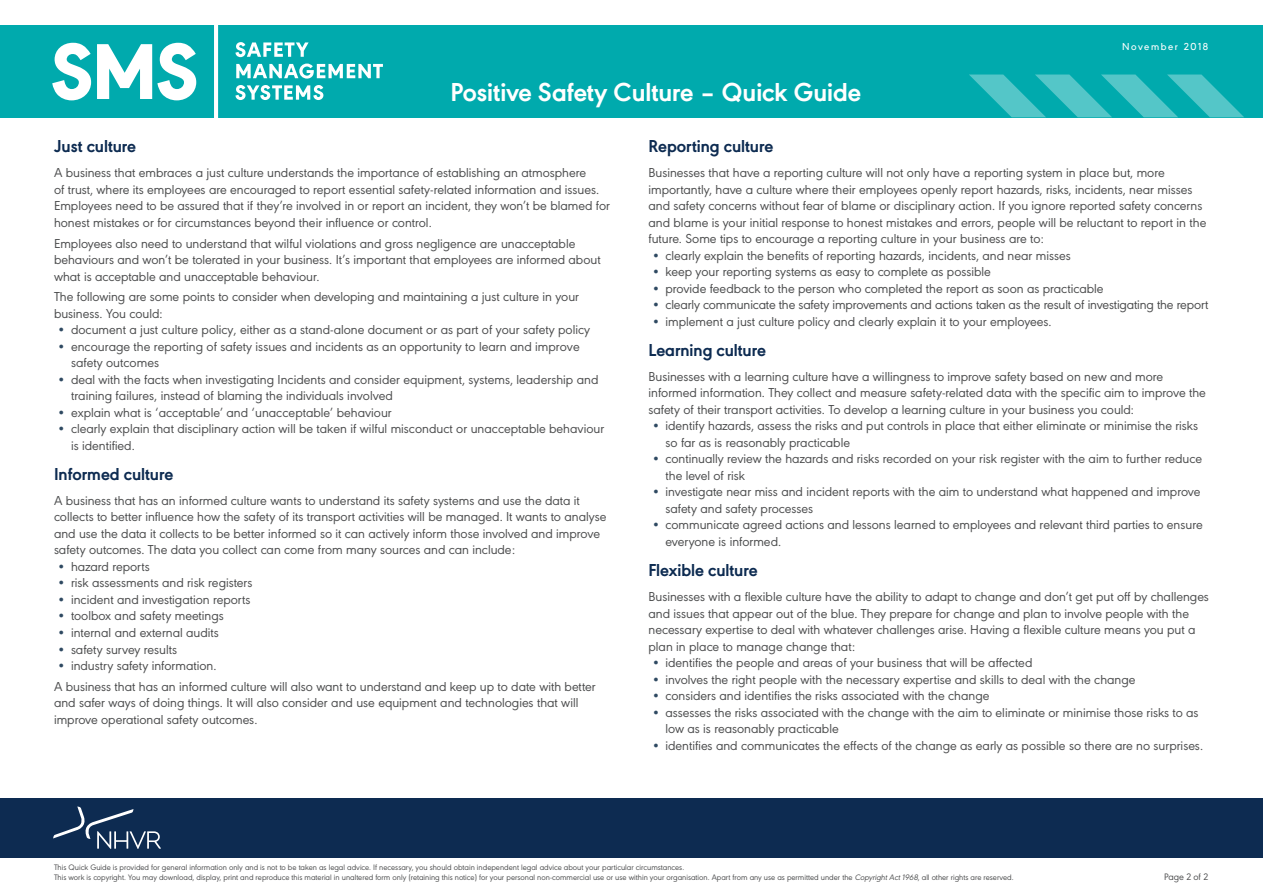
<style>
.page{position:relative;width:1263px;height:893px;background:#fff}
.page>*{position:absolute;margin:0;border:0;box-sizing:border-box;transform-origin:0 0}
.t1{font:700 27px "URW Geometric";color:#fff}
.t2{font:700 18px "URW Geometric";color:#0d2b51}
.t3{font:13.5px/16.5px "URW Geometric";color:#4b4c4d}
.t4{font:500 10.5px "URW Geometric";letter-spacing:.15em;color:#fff}
.t5{font:9.75px "URW Geometric";color:#4b4c4d}
.t6{font:8.25px/10.5px "URW Geometric";color:#4b4c4d}
.s1{color:#2f4a62}
.s2{font-style:italic}
</style>
<div class="page">
<div style="left:0;top:798px;width:1263px;height:59px;background:#0d2b51"></div>
<svg style="left:53px;top:806px;width:108px;height:43px"></svg>
<div style="left:0;top:25px;width:1263px;height:92px;background:#00aaad"></div>
<svg style="left:235px;top:42px;width:74px;height:15px"></svg>
<svg style="left:236px;top:64px;width:147px;height:15px"></svg>
<svg style="left:235px;top:85px;width:88px;height:15px"></svg>
<hr style="left:214px;top:24px;width:4px;height:94px;background:#fff">
<svg style="left:52px;top:43px;width:39px;height:57px"></svg>
<svg style="left:97px;top:43px;width:99px;height:57px"></svg>
<svg style="left:969px;top:75px;width:275px;height:42px"></svg>
<h1 class="t1" style="left:450px;top:71px;width:412px">Positive Safety Culture – Quick Guide</h1>
<p class="t4" style="left:1122px;top:38px;width:88px">November 2018</p>
<h2 class="t2" style="left:54px;top:133px;width:84px">Just culture</h2>
<p class="t3" style="left:54px;top:164px;width:558px">A business that embraces a just culture understands the importance of establishing an atmosphere<br>of trust, where its employees are encouraged to report essential safety-related information and issues.<br>Employees need to be assured that if they’re involved in or report an incident, they won’t be blamed for honest mistakes or for circumstances beyond their influence or control.</p>
<p class="t3" style="left:54px;top:234px;width:548px">Employees also need to understand that wilful violations and gross negligence are unacceptable behaviours and won’t be tolerated in your business. It’s important that employees are informed about what is acceptable and unacceptable behaviour.</p>
<p class="t3" style="left:54px;top:288px;width:527px">The following are some points to consider when developing and maintaining a just culture in your business. You could:</p>
<p class="t3" style="left:58px;top:321px;width:533px"><span class="s1">•</span> document a just culture policy, either as a stand-alone document or as part of your safety policy</p>
<p class="t3" style="left:71px;top:337px;width:510px;text-indent:-13px"><span class="s1">•</span> encourage the reporting of safety issues and incidents as an opportunity to learn and improve safety outcomes</p>
<p class="t3" style="left:71px;top:370px;width:529px;text-indent:-13px"><span class="s1">•</span> deal with the facts when investigating Incidents and consider equipment, systems, leadership and training failures, instead of blaming the individuals involved</p>
<p class="t3" style="left:58px;top:403px;width:335px"><span class="s1">•</span> explain what is ‘acceptable’ and ‘unacceptable’ behaviour</p>
<p class="t3" style="left:71px;top:420px;width:535px;text-indent:-13px"><span class="s1">•</span> clearly explain that disciplinary action will be taken if wilful misconduct or unacceptable behaviour is identified.</p>
<h2 class="t2" style="left:54px;top:460px;width:121px">Informed culture</h2>
<p class="t3" style="left:54px;top:491px;width:554px">A business that has an informed culture wants to understand its safety systems and use the data it collects to better influence how the safety of its transport activities will be managed. It wants to analyse and use the data it collects to be better informed so it can actively inform those involved and improve safety outcomes. The data you collect can come from many sources and can include:</p>
<p class="t3" style="left:58px;top:557px;width:93px"><span class="s1">•</span> hazard reports</p>
<p class="t3" style="left:58px;top:574px;width:196px"><span class="s1">•</span> risk assessments and risk registers</p>
<p class="t3" style="left:58px;top:590px;width:194px"><span class="s1">•</span> incident and investigation reports</p>
<p class="t3" style="left:58px;top:607px;width:167px"><span class="s1">•</span> toolbox and safety meetings</p>
<p class="t3" style="left:58px;top:623px;width:162px"><span class="s1">•</span> internal and external audits</p>
<p class="t3" style="left:58px;top:640px;width:120px"><span class="s1">•</span> safety survey results</p>
<p class="t3" style="left:58px;top:656px;width:160px"><span class="s1">•</span> industry safety information.</p>
<p class="t3" style="left:54px;top:677px;width:543px">A business that has an informed culture will also want to understand and keep up to date with better and safer ways of doing things. It will also consider and use equipment and technologies that will improve operational safety outcomes.</p>
<h2 class="t2" style="left:648px;top:133px;width:126px">Reporting culture</h2>
<p class="t3" style="left:648px;top:164px;width:559px">Businesses that have a reporting culture will not only have a reporting system in place but, more importantly, have a culture where their employees openly report hazards, risks, incidents, near misses and safety concerns without fear of blame or disciplinary action. If you ignore reported safety concerns and blame is your initial response to honest mistakes and errors, people will be reluctant to report in the future. Some tips to encourage a reporting culture in your business are to:</p>
<p class="t3" style="left:653px;top:246px;width:420px"><span class="s1">•</span> clearly explain the benefits of reporting hazards, incidents, and near misses</p>
<p class="t3" style="left:653px;top:263px;width:340px"><span class="s1">•</span> keep your reporting systems as easy to complete as possible</p>
<p class="t3" style="left:653px;top:279px;width:452px"><span class="s1">•</span> provide feedback to the person who completed the report as soon as practicable</p>
<p class="t3" style="left:653px;top:296px;width:557px"><span class="s1">•</span> clearly communicate the safety improvements and actions taken as the result of investigating the report</p>
<p class="t3" style="left:653px;top:312px;width:400px"><span class="s1">•</span> implement a just culture policy and clearly explain it to your employees.</p>
<h2 class="t2" style="left:648px;top:336px;width:119px">Learning culture</h2>
<p class="t3" style="left:648px;top:367px;width:559px">Businesses with a learning culture have a willingness to improve safety based on new and more informed information. They collect and measure safety-related data with the specific aim to improve the safety of their transport activities. To develop a learning culture in your business you could:</p>
<p class="t3" style="left:665px;top:417px;width:534px;text-indent:-13px"><span class="s1">•</span> identify hazards, assess the risks and put controls in place that either eliminate or minimise the risks so far as is reasonably practicable</p>
<p class="t3" style="left:665px;top:450px;width:538px;text-indent:-13px"><span class="s1">•</span> continually review the hazards and risks recorded on your risk register with the aim to further reduce the level of risk</p>
<p class="t3" style="left:665px;top:483px;width:536px;text-indent:-13px"><span class="s1">•</span> investigate near miss and incident reports with the aim to understand what happened and improve safety and safety processes</p>
<p class="t3" style="left:665px;top:516px;width:539px;text-indent:-13px"><span class="s1">•</span> communicate agreed actions and lessons learned to employees and relevant third parties to ensure everyone is informed.</p>
<h2 class="t2" style="left:648px;top:557px;width:111px">Flexible culture</h2>
<p class="t3" style="left:648px;top:587px;width:562px">Businesses with a flexible culture have the ability to adapt to change and don’t get put off by challenges and issues that appear out of the blue. They prepare for change and plan to involve people with the necessary expertise to deal with whatever challenges arise. Having a flexible culture means you put a plan in place to manage change that:</p>
<p class="t3" style="left:653px;top:653px;width:381px"><span class="s1">•</span> identifies the people and areas of your business that will be affected</p>
<p class="t3" style="left:653px;top:670px;width:484px"><span class="s1">•</span> involves the right people with the necessary expertise and skills to deal with the change</p>
<p class="t3" style="left:653px;top:686px;width:338px"><span class="s1">•</span> considers and identifies the risks associated with the change</p>
<p class="t3" style="left:665px;top:703px;width:534px;text-indent:-13px"><span class="s1">•</span> assesses the risks associated with the change with the aim to eliminate or minimise those risks to as low as is reasonably practicable</p>
<p class="t3" style="left:653px;top:736px;width:552px"><span class="s1">•</span> identifies and communicates the effects of the change as early as possible so there are no surprises.</p>
<p class="t6" style="left:54px;top:861px;width:961px">This Quick Guide is provided for general information only and is not to be taken as legal advice. If necessary, you should obtain independent legal advice about your particular circumstances.<br>This work is copyright. You may download, display, print and reproduce this material in unaltered form only (retaining this notice) for your personal non-commercial use or use within your organisation. Apart from any use as permitted under the <span class="s2">Copyright Act 1968</span>, all other rights are reserved.</p>
<p class="t5" style="left:1164px;top:870px;width:46px">Page 2 of 2</p>
</div>
